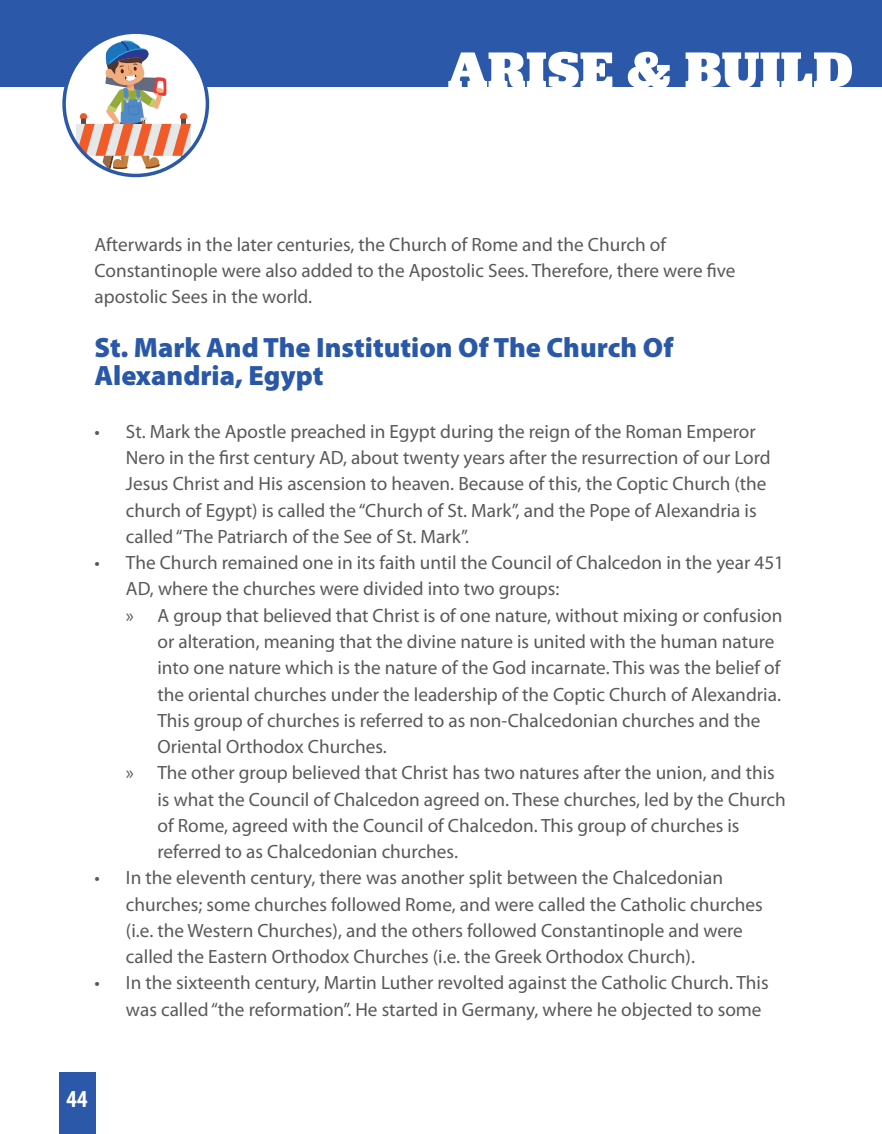
<style>
.page{position:relative;width:882px;height:1134px;background:#fff}
.page>*{position:absolute;margin:0;border:0;box-sizing:border-box;transform-origin:0 0}
.t1{font:900 52.5px "Jubilat";letter-spacing:.01em;color:#fff}
.t2{font:900 28px/28px "Myriad Pro";color:#2a58a8}
.t3{font:700 condensed 24.5px "Myriad Pro";color:#fff}
.t4{font:19.25px/26.2px "Myriad Pro";color:#58595b}
</style>
<div class="page">
<div style="left:0;top:0;width:882px;height:87px;background:#2b58a8"></div>
<div style="left:64px;top:32px;width:143px;height:143px;background:#fff;border-radius:50%"></div>
<svg style="left:76px;top:35px;width:115px;height:140px"></svg>
<div style="left:62px;top:30px;width:147px;height:147px;border:4px solid #2b58a8;border-radius:50%"></div>
<div style="left:59px;top:1072px;width:37px;height:62px;background:#2b58a8"></div>
<h1 class="t1" style="left:448px;top:35px;width:407px">ARISE &amp; BUILD</h1>
<p class="t4" style="left:94px;top:231px;width:643px">Afterwards in the later centuries, the Church of Rome and the Church of<br>Constantinople were also added to the Apostolic Sees. Therefore, there were five apostolic Sees in the world.</p>
<h2 class="t2" style="left:94px;top:333px;width:581px">St. Mark And The Institution Of The Church Of<br>Alexandria, Egypt</h2>
<p class="t4" style="left:126px;top:418px;width:646px;text-indent:-31px">• St. Mark the Apostle preached in Egypt during the reign of the Roman Emperor Nero in the first century AD, about twenty years after the resurrection of our Lord Jesus Christ and His ascension to heaven. Because of this, the Coptic Church (the church of Egypt) is called the “Church of St. Mark”, and the Pope of Alexandria is called “The Patriarch of the See of St. Mark”.</p>
<p class="t4" style="left:94px;top:549px;width:691px">• The Church remained one in its faith until the Council of Chalcedon in the year 451</p>
<p class="t4" style="left:126px;top:576px;width:435px">AD, where the churches were divided into two groups:</p>
<p class="t4" style="left:126px;top:602px;width:658px">» A group that believed that Christ is of one nature, without mixing or confusion</p>
<p class="t4" style="left:157px;top:628px;width:619px">or alteration, meaning that the divine nature is united with the human nature</p>
<p class="t4" style="left:157px;top:654px;width:624px">into one nature which is the nature of the God incarnate. This was the belief of</p>
<p class="t4" style="left:157px;top:681px;width:625px">the oriental churches under the leadership of the Coptic Church of Alexandria.</p>
<p class="t4" style="left:157px;top:707px;width:605px">This group of churches is referred to as non-Chalcedonian churches and the</p>
<p class="t4" style="left:157px;top:733px;width:231px">Oriental Orthodox Churches.</p>
<p class="t4" style="left:126px;top:759px;width:650px">» The other group believed that Christ has two natures after the union, and this</p>
<p class="t4" style="left:157px;top:786px;width:630px">is what the Council of Chalcedon agreed on. These churches, led by the Church</p>
<p class="t4" style="left:157px;top:812px;width:584px">of Rome, agreed with the Council of Chalcedon. This group of churches is</p>
<p class="t4" style="left:157px;top:838px;width:302px">referred to as Chalcedonian churches.</p>
<p class="t4" style="left:126px;top:864px;width:638px;text-indent:-31px">• In the eleventh century, there was another split between the Chalcedonian churches; some churches followed Rome, and were called the Catholic churches (i.e. the Western Churches), and the others followed Constantinople and were called the Eastern Orthodox Churches (i.e. the Greek Orthodox Church).</p>
<p class="t4" style="left:126px;top:969px;width:644px;text-indent:-31px">• In the sixteenth century, Martin Luther revolted against the Catholic Church. This was called “the reformation”. He started in Germany, where he objected to some</p>
<p class="t3" style="left:67px;top:1083px;width:22px">44</p>
</div>
